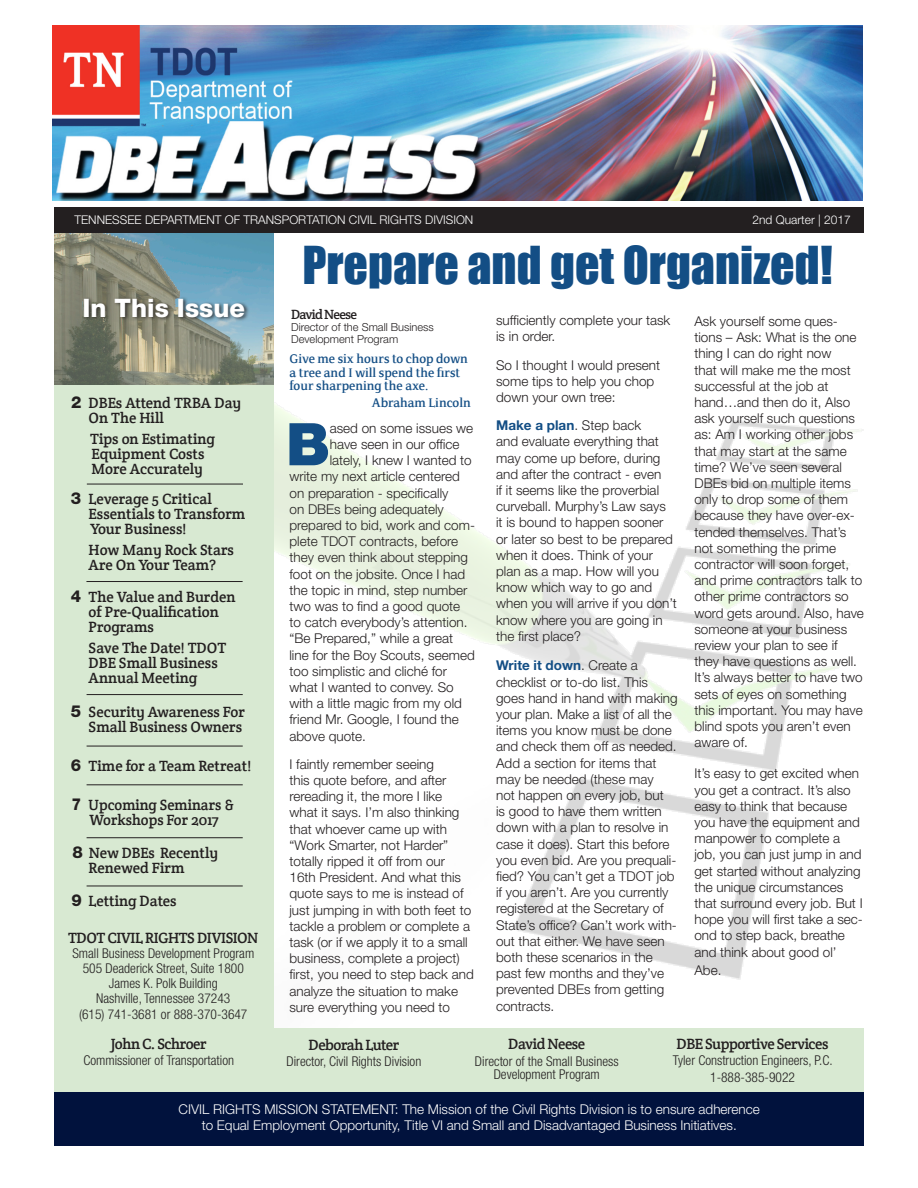
<style>
.page{position:relative;width:918px;height:1188px;background:#fff}
.page>*{position:absolute;margin:0;border:0;box-sizing:border-box;transform-origin:0 0}
.t1{font:900 58.95px "Helvetica Neue LT Std";color:#134e85}
.t2{font:48px "Impact";color:#134e85}
.t3{font:800 25.5px "Helvetica Neue LT Std";color:#fff}
.t4{font:15px/15px "Crete Thick";color:#231f20}
.t5{font:15px "Crete Thick";letter-spacing:-.03em;color:#231f20}
.t6{font:300 13.5px/16.2px "Helvetica Neue LT Std";color:#231f20}
.t7{font:300 condensed 13.5px "Helvetica Neue LT Std";color:#231f20}
.t8{font:300 13.5px "Helvetica Neue LT Std";color:#fff}
.t9{font:13.5px "Crete Round";letter-spacing:-.05em;color:#231f20}
.t10{font:100 12.75px/13.5px "Crete";color:#134e85}
.t11{font:300 12px "Helvetica Neue LT Std";color:#fff}
.t12{font:300 11.1px/12px "Helvetica Neue LT Std";color:#231f20}
.s1{font-family:"Helvetica Neue LT Std";font-weight:800;font-size:16.5px}
.s2{font-weight:700;color:#134e85}
</style>
<div class="page">
<img style="left:273px;top:340px;width:591px;height:688px">
<div style="left:271px;top:1028px;width:593px;height:69px;background:#d8e9d2"></div>
<div style="left:54px;top:231px;width:219px;height:878px;background:#d8e9d2"></div>
<img style="left:54px;top:233px;width:219px;height:151px">
<div style="left:54px;top:207px;width:810px;height:26px;background:#231f20"></div>
<div style="left:54px;top:1092px;width:810px;height:54px;background:#01123d"></div>
<div style="left:83px;top:296px;width:167px;height:26px;background:#231f20;opacity:.75"></div>
<img style="left:53px;top:26px;width:810px;height:174px">
<hr style="left:87px;top:886px;width:156px;height:1px;background:#231f20">
<hr style="left:87px;top:484px;width:156px;height:1px;background:#231f20">
<hr style="left:87px;top:694px;width:156px;height:1px;background:#231f20">
<hr style="left:87px;top:784px;width:156px;height:1px;background:#231f20">
<hr style="left:87px;top:746px;width:156px;height:1px;background:#231f20">
<hr style="left:87px;top:837px;width:156px;height:1px;background:#231f20">
<hr style="left:86px;top:581px;width:157px;height:1px;background:#231f20">
<p class="t11" style="left:75px;top:212px;width:400px">TENNESSEE DEPARTMENT OF TRANSPORTATION CIVIL RIGHTS DIVISION</p>
<p class="t11" style="left:753px;top:212px;width:100px">2nd Quarter | 2017</p>
<p class="t2" style="left:302px;top:228px;width:532px">Prepare and get Organized!</p>
<p class="t3" style="left:83px;top:292px;width:164px">In This Issue</p>
<p class="t9" style="left:291px;top:306px;width:68px">David Neese</p>
<p class="t12" style="left:291px;top:321px;width:144px">Director of the Small Business<br>Development Program</p>
<p class="t4" style="left:89px;top:396px;width:154px;text-indent:-18px"><span class="s1">2</span> DBEs Attend TRBA Day<br>On The Hill</p>
<p class="t4" style="left:90px;top:432px;width:126px">Tips on Estimating<br>Equipment Costs</p>
<p class="t4" style="left:92px;top:462px;width:113px">More Accurately</p>
<p class="t4" style="left:89px;top:492px;width:158px;text-indent:-18px"><span class="s1">3</span> Leverage 5 Critical<br>Essentials to Transform<br>Your Business!</p>
<p class="t4" style="left:89px;top:543px;width:147px">How Many Rock Stars</p>
<p class="t4" style="left:89px;top:558px;width:129px">Are On Your Team?</p>
<p class="t4" style="left:71px;top:589px;width:166px"><span class="s1">4</span> The Value and Burden</p>
<p class="t4" style="left:89px;top:604px;width:132px">of Pre-Qualification<br>Programs</p>
<p class="t4" style="left:89px;top:640px;width:139px">Save The Date! TDOT<br>DBE Small Business<br>Annual Meeting</p>
<p class="t4" style="left:71px;top:705px;width:176px;text-align:right"><span class="s1">5</span> Security Awareness For<br>Small Business Owners</p>
<p class="t4" style="left:71px;top:759px;width:182px"><span class="s1">6</span> Time for a Team Retreat!</p>
<p class="t4" style="left:72px;top:798px;width:164px;text-align:center"><span class="s1">7</span> Upcoming Seminars &amp;<br>Workshops For 2017</p>
<p class="t4" style="left:73px;top:846px;width:147px"><span class="s1">8</span> New DBEs Recently</p>
<p class="t4" style="left:89px;top:861px;width:97px">Renewed Firm</p>
<p class="t4" style="left:72px;top:894px;width:107px"><span class="s1">9</span> Letting Dates</p>
<p class="t5" style="left:68px;top:929px;width:192px">TDOT CIVIL RIGHTS DIVISION</p>
<p class="t7" style="left:72px;top:946px;width:183px">Small Business Development Program</p>
<p class="t7" style="left:83px;top:961px;width:162px">505 Deaderick Street, Suite 1800</p>
<p class="t7" style="left:109px;top:976px;width:110px">James K. Polk Building</p>
<p class="t7" style="left:96px;top:991px;width:136px">Nashville, Tennessee 37243</p>
<p class="t7" style="left:79px;top:1007px;width:170px">(615) 741-3681 or 888-370-3647</p>
<p class="t10" style="left:289px;top:352px;width:180px">Give me six hours to chop down a tree and I will spend the first four sharpening the axe.</p>
<p class="t10" style="left:372px;top:396px;width:101px">Abraham Lincoln</p>
<p class="t1" style="left:286px;top:409px;width:45px">B</p>
<p class="t6" style="left:330px;top:420px;width:145px">ased on some issues we</p>
<p class="t6" style="left:330px;top:436px;width:131px">have seen in our office</p>
<p class="t6" style="left:330px;top:452px;width:144px">lately, I knew I wanted to</p>
<p class="t6" style="left:290px;top:468px;width:172px">write my next article centered</p>
<p class="t6" style="left:290px;top:484px;width:161px">on preparation - specifically</p>
<p class="t6" style="left:290px;top:501px;width:156px">on DBEs being adequately</p>
<p class="t6" style="left:290px;top:517px;width:187px">prepared to bid, work and com-</p>
<p class="t6" style="left:290px;top:533px;width:170px">plete TDOT contracts, before</p>
<p class="t6" style="left:290px;top:549px;width:180px">they even think about stepping</p>
<p class="t6" style="left:290px;top:565px;width:177px">foot on the jobsite. Once I had</p>
<p class="t6" style="left:290px;top:582px;width:180px">the topic in mind, step number</p>
<p class="t6" style="left:290px;top:598px;width:172px">two was to find a good quote</p>
<p class="t6" style="left:290px;top:614px;width:180px">to catch everybody’s attention.</p>
<p class="t6" style="left:290px;top:630px;width:165px">“Be Prepared,” while a great</p>
<p class="t6" style="left:290px;top:646px;width:187px">line for the Boy Scouts, seemed</p>
<p class="t6" style="left:290px;top:663px;width:159px">too simplistic and cliché for</p>
<p class="t6" style="left:290px;top:679px;width:166px">what I wanted to convey. So</p>
<p class="t6" style="left:290px;top:695px;width:174px">with a little magic from my old</p>
<p class="t6" style="left:290px;top:711px;width:171px">friend Mr. Google, I found the</p>
<p class="t6" style="left:290px;top:727px;width:78px">above quote.</p>
<p class="t6" style="left:290px;top:756px;width:186px">I faintly remember seeing<br>this quote before, and after rereading it, the more I like what it says. I’m also thinking that whoever came up with “Work Smarter, not Harder” totally ripped it off from our<br>16th President. And what this quote says to me is instead of just jumping in with both feet to tackle a problem or complete a task (or if we apply it to a small business, complete a project) first, you need to step back and analyze the situation to make sure everything you need to</p>
<p class="t6" style="left:496px;top:312px;width:176px">sufficiently complete your task is in order.</p>
<p class="t6" style="left:496px;top:356px;width:166px">So I thought I would present some tips to help you chop down your own tree:</p>
<p class="t6" style="left:496px;top:417px;width:182px"><span class="s2">Make a plan</span>. Step back<br>and evaluate everything that may come up before, during and after the contract - even<br>if it seems like the proverbial curveball. Murphy’s Law says<br>it is bound to happen sooner or later so best to be prepared when it does. Think of your plan as a map. How will you know which way to go and when you will arrive if you don’t know where you are going in the first place?</p>
<p class="t6" style="left:496px;top:657px;width:183px"><span class="s2">Write it down</span>. Create a checklist or to-do list. This goes hand in hand with making your plan. Make a list of all the items you know must be done and check them off as needed.<br>Add a section for items that may be needed (these may<br>not happen on every job, but<br>is good to have them written down with a plan to resolve in case it does). Start this before you even bid. Are you prequali&shy;fied? You can’t get a TDOT job if you aren’t. Are you currently registered at the Secretary of<br>State’s office? Can’t work with&shy;out that either. We have seen both these scenarios in the past few months and they’ve prevented DBEs from getting contracts.</p>
<p class="t6" style="left:694px;top:313px;width:171px">Ask yourself some ques&shy;tions – Ask: What is the one thing I can do right now<br>that will make me the most successful at the job at hand…and then do it, Also ask yourself such questions as: Am I working other jobs that may start at the same time? We’ve seen several<br>DBEs bid on multiple items only to drop some of them because they have over-ex&shy;tended themselves. That’s not something the prime contractor will soon forget, and prime contractors talk to other prime contractors so word gets around. Also, have someone at your business review your plan to see if they have questions as well.<br>It’s always better to have two sets of eyes on something this important. You may have blind spots you aren’t even aware of.</p>
<p class="t6" style="left:694px;top:765px;width:170px">It’s easy to get excited when you get a contract. It’s also easy to think that because you have the equipment and manpower to complete a job, you can just jump in and get started without analyzing the unique circumstances that surround every job. But I hope you will first take a sec&shy;ond to step back, breathe and think about good ol’</p>
<p class="t6" style="left:694px;top:961px;width:29px">Abe.</p>
<p class="t5" style="left:111px;top:1035px;width:97px">John C. Schroer</p>
<p class="t7" style="left:83px;top:1053px;width:152px">Commissioner of Transportation</p>
<p class="t5" style="left:309px;top:1036px;width:92px">Deborah Luter</p>
<p class="t7" style="left:287px;top:1054px;width:136px">Director, Civil Rights Division</p>
<p class="t5" style="left:508px;top:1035px;width:78px">David Neese</p>
<p class="t7" style="left:475px;top:1053px;width:145px">Director of the Small Business</p>
<p class="t7" style="left:494px;top:1067px;width:108px">Development Program</p>
<p class="t5" style="left:677px;top:1035px;width:153px">DBE Supportive Services</p>
<p class="t7" style="left:673px;top:1053px;width:161px">Tyler Construction Engineers, P.C.</p>
<p class="t7" style="left:710px;top:1069px;width:86px">1-888-385-9022</p>
<p class="t8" style="left:179px;top:1101px;width:583px">CIVIL RIGHTS MISSION STATEMENT: The Mission of the Civil Rights Division is to ensure adherence</p>
<p class="t8" style="left:202px;top:1117px;width:537px">to Equal Employment Opportunity, Title VI and Small and Disadvantaged Business Initiatives.</p>
</div>
